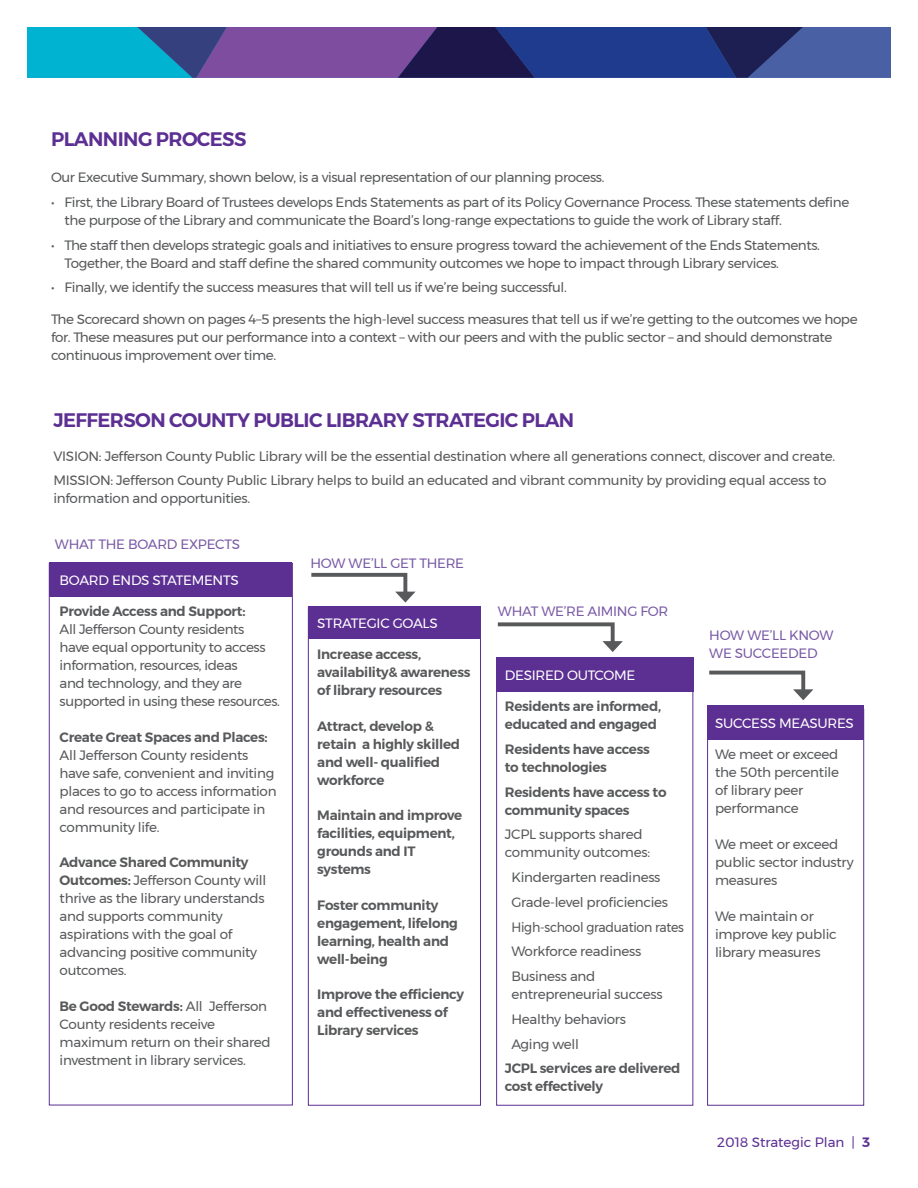
<style>
.page{position:relative;width:918px;height:1188px;background:#fff}
.page>*{position:absolute;margin:0;border:0;box-sizing:border-box;transform-origin:0 0}
.t1{font:600 19.5px "Montserrat";letter-spacing:-.03em;color:#5c2f92}
.t2{font:13.5px/18px "Montserrat";letter-spacing:-.03em;color:#58595b}
.t3{font:600 13.5px/18px "Montserrat";letter-spacing:-.02em;color:#58595b}
.t4{font:13.5px/18px "Montserrat";letter-spacing:-.02em;color:#7a5ba6}
.t5{font:13.5px "Montserrat";letter-spacing:-.02em;color:#fff}
.t6{font:13.5px "Montserrat";color:#5c2f92}
.s1{font-weight:600}
</style>
<div class="page">
<svg style="left:27px;top:27px;width:864px;height:51px;background:#375293"></svg>
<div style="left:308px;top:607px;width:173px;height:499px;border:1px solid #5c2f92"></div>
<div style="left:308px;top:606px;width:173px;height:33px;background:#5c2f92"></div>
<div style="left:49px;top:562px;width:243px;height:35px;background:#5c2f92"></div>
<div style="left:496px;top:660px;width:197px;height:446px;border:1px solid #5c2f92"></div>
<div style="left:496px;top:657px;width:197px;height:35px;background:#5c2f92"></div>
<div style="left:707px;top:709px;width:157px;height:397px;border:1px solid #5c2f92"></div>
<div style="left:708px;top:705px;width:156px;height:35px;background:#5c2f92"></div>
<svg style="left:311px;top:572px;width:105px;height:31px"></svg>
<svg style="left:709px;top:670px;width:104px;height:30px"></svg>
<svg style="left:497px;top:622px;width:126px;height:30px"></svg>
<h1 class="t1" style="left:51px;top:124px;width:197px">PLANNING PROCESS</h1>
<p class="t2" style="left:51px;top:168px;width:554px">Our Executive Summary, shown below, is a visual representation of our planning process.</p>
<p class="t2" style="left:65px;top:193px;width:786px;text-indent:-14px">• First, the Library Board of Trustees develops Ends Statements as part of its Policy Governance Process. These statements define the purpose of the Library and communicate the Board’s long-range expectations to guide the work of Library staff.</p>
<p class="t2" style="left:65px;top:236px;width:756px;text-indent:-14px">• The staff then develops strategic goals and initiatives to ensure progress toward the achievement of the Ends Statements.<br>Together, the Board and staff define the shared community outcomes we hope to impact through Library services.</p>
<p class="t2" style="left:51px;top:278px;width:516px">• Finally, we identify the success measures that will tell us if we’re being successful.</p>
<p class="t2" style="left:51px;top:310px;width:808px">The Scorecard shown on pages 4–5 presents the high-level success measures that tell us if we’re getting to the outcomes we hope for. These measures put our performance into a context – with our peers and with the public sector – and should demonstrate continuous improvement over time.</p>
<h1 class="t1" style="left:53px;top:404px;width:522px">JEFFERSON COUNTY PUBLIC LIBRARY STRATEGIC PLAN</h1>
<p class="t2" style="left:53px;top:445px;width:782px;line-height:23.9px">VISION: Jefferson County Public Library will be the essential destination where all generations connect, discover and create.<br>MISSION: Jefferson County Public Library helps to build an educated and vibrant community by providing equal access to</p>
<p class="t2" style="left:53px;top:489px;width:197px">information and opportunities.</p>
<p class="t4" style="left:55px;top:535px;width:187px">WHAT THE BOARD EXPECTS</p>
<p class="t5" style="left:60px;top:570px;width:181px">BOARD ENDS STATEMENTS</p>
<p class="t3" style="left:60px;top:602px;width:188px">Provide Access and Support:</p>
<p class="t2" style="left:60px;top:620px;width:221px">All Jefferson County residents<br>have equal opportunity to access information, resources, ideas<br>and technology, and they are supported in using these resources.</p>
<p class="t3" style="left:60px;top:728px;width:210px">Create Great Spaces and Places:</p>
<p class="t2" style="left:60px;top:746px;width:218px">All Jefferson County residents have safe, convenient and inviting places to go to access information and resources and participate in community life.</p>
<p class="t2" style="left:60px;top:853px;width:208px"><span class="s1">Advance Shared Community<br>Outcomes:</span> Jefferson County will thrive as the library understands and supports community aspirations with the goal of advancing positive community outcomes.</p>
<p class="t2" style="left:60px;top:997px;width:213px"><span class="s1">Be Good Stewards:</span> All Jefferson<br>County residents receive maximum return on their shared investment in library services.</p>
<p class="t4" style="left:311px;top:554px;width:155px">HOW WE’LL GET THERE</p>
<p class="t5" style="left:317px;top:613px;width:122px">STRATEGIC GOALS</p>
<p class="t3" style="left:317px;top:645px;width:155px">Increase access, availability&amp; awareness of library resources</p>
<p class="t3" style="left:317px;top:717px;width:144px">Attract, develop &amp; retain a highly skilled and well- qualified workforce</p>
<p class="t3" style="left:317px;top:806px;width:146px">Maintain and improve facilities, equipment, grounds and IT systems</p>
<p class="t3" style="left:317px;top:896px;width:142px">Foster community engagement, lifelong learning, health and well-being</p>
<p class="t3" style="left:317px;top:986px;width:148px">Improve the efficiency and effectiveness of<br>Library services</p>
<p class="t4" style="left:498px;top:602px;width:172px">WHAT WE’RE AIMING FOR</p>
<p class="t5" style="left:505px;top:665px;width:132px">DESIRED OUTCOME</p>
<p class="t3" style="left:505px;top:697px;width:158px">Residents are informed, educated and engaged</p>
<p class="t3" style="left:505px;top:740px;width:147px">Residents have access to technologies</p>
<p class="t3" style="left:505px;top:783px;width:163px">Residents have access to community spaces</p>
<p class="t2" style="left:505px;top:826px;width:147px">JCPL supports shared community outcomes:</p>
<p class="t2" style="left:511px;top:865px;width:174px;line-height:24.8px">Kindergarten readiness<br>Grade-level proficiencies<br>High-school graduation rates<br>Workforce readiness<br>Business and</p>
<p class="t2" style="left:511px;top:982px;width:153px;line-height:24.8px">entrepreneurial success<br>Healthy behaviors<br>Aging well</p>
<p class="t3" style="left:505px;top:1060px;width:177px">JCPL services are delivered cost effectively</p>
<p class="t4" style="left:709px;top:626px;width:126px">HOW WE’LL KNOW<br>WE SUCCEEDED</p>
<p class="t5" style="left:715px;top:713px;width:140px">SUCCESS MEASURES</p>
<p class="t2" style="left:715px;top:746px;width:125px">We meet or exceed the 50th percentile of library peer performance</p>
<p class="t2" style="left:715px;top:835px;width:140px">We meet or exceed public sector industry measures</p>
<p class="t2" style="left:715px;top:907px;width:123px">We maintain or improve key public library measures</p>
<p class="t6" style="left:717px;top:1132px;width:154px">2018 Strategic Plan | <span class="s1">3</span></p>
</div>
